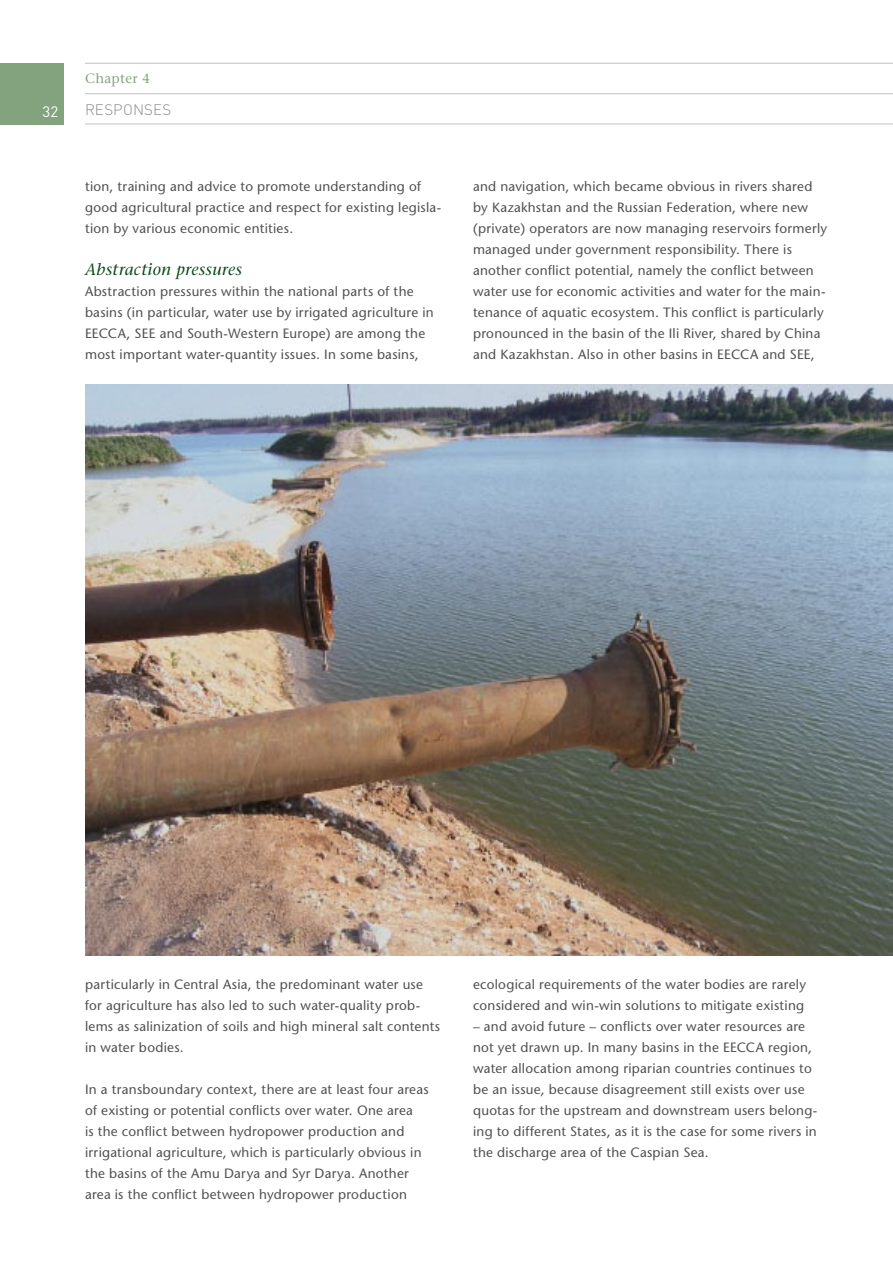
<style>
.page{position:relative;width:893px;height:1263px;background:#fff}
.page>*{position:absolute;margin:0;border:0;box-sizing:border-box;transform-origin:0 0}
.t1{font:italic 16.5px "Stone Serif";letter-spacing:.02em;color:#094a18}
.t2{font:300 15px "DIN";letter-spacing:.01em;color:#8a8c8f}
.t3{font:15px "DIN";color:#fff}
.t4{font:13.5px/21px "Stone Sans";letter-spacing:.02em;color:#505153}
.t5{font:13.5px "Stone Serif";letter-spacing:.02em;color:#83a27e}
</style>
<div class="page">
<div style="left:0;top:63px;width:64px;height:61px;background:#83a27e"></div>
<hr style="left:85px;top:63px;width:808px;height:1px;background:#c0c2c4">
<hr style="left:85px;top:93px;width:808px;height:1px;background:#c0c2c4">
<hr style="left:85px;top:124px;width:808px;height:1px;background:#c0c2c4">
<img style="left:85px;top:384px;width:808px;height:571px">
<p class="t5" style="left:85px;top:70px;width:66px">Chapter 4</p>
<p class="t3" style="left:43px;top:102px;width:17px">32</p>
<p class="t2" style="left:85px;top:100px;width:88px">RESPONSES</p>
<p class="t4" style="left:85px;top:176px;width:358px">tion, training and advice to promote understanding of good agricultural practice and respect for existing legisla&shy;tion by various economic entities.</p>
<p class="t1" style="left:85px;top:259px;width:159px">Abstraction pressures</p>
<p class="t4" style="left:85px;top:281px;width:350px">Abstraction pressures within the national parts of the basins (in particular, water use by irrigated agriculture in EECCA, SEE and South-Western Europe) are among the most important water-quantity issues. In some basins,</p>
<p class="t4" style="left:473px;top:176px;width:356px">and navigation, which became obvious in rivers shared by Kazakhstan and the Russian Federation, where new (private) operators are now managing reservoirs formerly managed under government responsibility. There is another conflict potential, namely the conflict between water use for economic activities and water for the main&shy;tenance of aquatic ecosystem. This conflict is particularly pronounced in the basin of the Ili River, shared by China and Kazakhstan. Also in other basins in EECCA and SEE,</p>
<p class="t4" style="left:85px;top:974px;width:357px">particularly in Central Asia, the predominant water use for agriculture has also led to such water-quality prob&shy;lems as salinization of soils and high mineral salt contents in water bodies.</p>
<p class="t4" style="left:85px;top:1079px;width:345px">In a transboundary context, there are at least four areas of existing or potential conflicts over water. One area<br>is the conflict between hydropower production and irrigational agriculture, which is particularly obvious in the basins of the Amu Darya and Syr Darya. Another area is the conflict between hydropower production</p>
<p class="t4" style="left:473px;top:974px;width:335px">ecological requirements of the water bodies are rarely considered and win-win solutions to mitigate existing</p>
<p class="t4" style="left:473px;top:1016px;width:346px">– and avoid future – conflicts over water resources are not yet drawn up. In many basins in the EECCA region, water allocation among riparian countries continues to be an issue, because disagreement still exists over use quotas for the upstream and downstream users belong&shy;ing to different States, as it is the case for some rivers in the discharge area of the Caspian Sea.</p>
</div>
